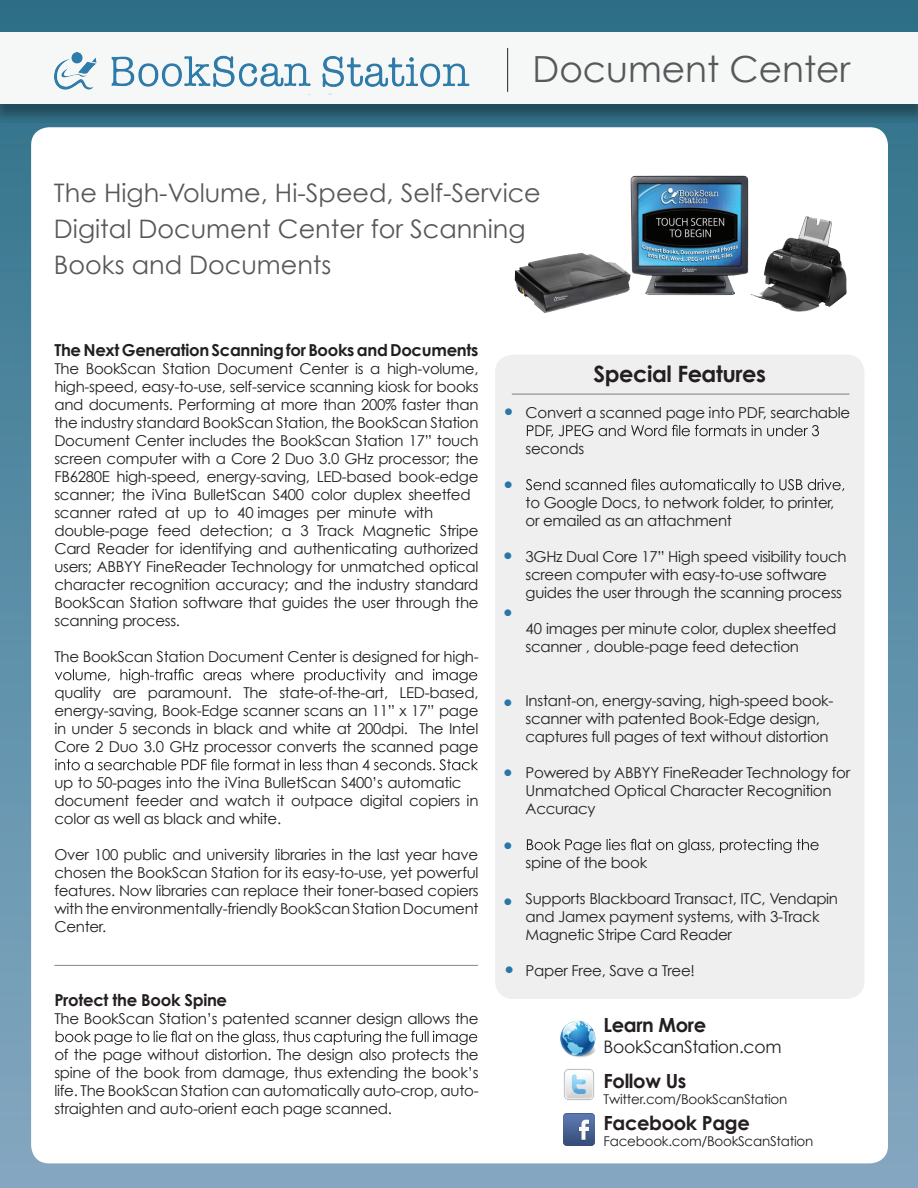
<style>
.page{position:relative;width:918px;height:1188px;background:#fff}
.page>*{position:absolute;margin:0;border:0;box-sizing:border-box;transform-origin:0 0}
.t1{font:36px "Century Gothic";color:#57585a}
.t2{font:25.5px/36px "Century Gothic";color:#57585a}
.t3{font:700 22.5px "Century Gothic";letter-spacing:-.02em;color:#231f20}
.t4{font:22.5px "Century Gothic";color:#2876aa}
.t5{font:700 19.5px "Century Gothic";letter-spacing:-.02em;color:#231f20}
.t6{font:17.25px "Century Gothic";letter-spacing:-.02em;color:#231f20}
.t7{font:700 16.5px "Century Gothic";letter-spacing:-.02em;color:#231f20}
.t8{font:15px/18px "Century Gothic";letter-spacing:-.02em;color:#231f20}
.t9{font:13.5px "Century Gothic";letter-spacing:-.02em;color:#231f20}
</style>
<div class="page">
<div style="left:0;top:0;width:918px;height:1188px;background:linear-gradient(to bottom,#2e7189,#86a9c2)"></div>
<div style="left:31px;top:127px;width:857px;height:1036px;background:#fff;border-radius:18px"></div>
<div style="left:495px;top:355px;width:369px;height:644px;background:#efeff0;border-radius:18px"></div>
<svg style="left:527px;top:425px;width:292px;height:12px"></svg>
<svg style="left:526px;top:479px;width:318px;height:14px"></svg>
<svg style="left:527px;top:839px;width:292px;height:14px"></svg>
<hr style="left:512px;top:394px;width:337px;height:1px;background:#231f20">
<img style="left:564px;top:1069px;width:30px;height:31px">
<img style="left:563px;top:1114px;width:32px;height:31px">
<img style="left:560px;top:1020px;width:36px;height:38px">
<svg style="left:55px;top:669px;width:422px;height:14px"></svg>
<svg style="left:55px;top:759px;width:423px;height:11px"></svg>
<svg style="left:56px;top:1031px;width:421px;height:14px"></svg>
<hr style="left:54px;top:965px;width:424px;height:1px;background:#231f20">
<img style="left:514px;top:175px;width:333px;height:139px">
<svg style="left:0;top:103px;width:918px;height:19px;background:#336274"></svg>
<div style="left:0;top:32px;width:918px;height:71px;background:#f6f8f8"></div>
<img style="left:54px;top:52px;width:416px;height:42px">
<hr style="left:507px;top:48px;width:1px;height:44px;background:#231f20">
<h1 class="t1" style="left:533px;top:47px;width:319px">Document Center</h1>
<h2 class="t2" style="left:54px;top:174px;width:488px">The High-Volume, Hi-Speed, Self-Service<br>Digital Document Center for Scanning<br>Books and Documents</h2>
<p class="t7" style="left:54px;top:340px;width:425px">The Next Generation Scanning for Books and Documents</p>
<p class="t8" style="left:54px;top:360px;width:426px">The BookScan Station Document Center is a high-volume, high-speed, easy-to-use, self-service scanning kiosk for books and documents. Performing at more than 200% faster than the industry standard BookScan Station, the BookScan Station Document Center includes the BookScan Station 17” touch screen computer with a Core 2 Duo 3.0 GHz processor; the FB6280E high-speed, energy-saving, LED-based book-edge scanner; the iVina BulletScan S400 color duplex sheetfed scanner rated at up to 40 images per minute with double-page feed detection; a 3 Track Magnetic Stripe Card Reader for identifying and authenticating authorized users; ABBYY FineReader Technology for unmatched optical character recognition accuracy; and the industry standard BookScan Station software that guides the user through the scanning process.</p>
<p class="t8" style="left:54px;top:648px;width:426px">The BookScan Station Document Center is designed for high-</p>
<p class="t8" style="left:54px;top:684px;width:426px;text-align:justify">quality are paramount. The state-of-the-art, LED-based, energy-saving, Book-Edge scanner scans an 11” x 17” page in under 5 seconds in black and white at 200dpi. The Intel Core 2 Duo 3.0 GHz processor converts the scanned page</p>
<p class="t8" style="left:54px;top:774px;width:426px">up to 50-pages into the iVina BulletScan S400’s automatic document feeder and watch it outpace digital copiers in color as well as black and white.</p>
<p class="t8" style="left:54px;top:846px;width:426px;text-align:justify">Over 100 public and university libraries in the last year have chosen the BookScan Station for its easy-to-use, yet powerful features. Now libraries can replace their toner-based copiers with the environmentally-friendly BookScan Station Document Center.</p>
<p class="t7" style="left:54px;top:990px;width:174px">Protect the Book Spine</p>
<p class="t8" style="left:54px;top:1009px;width:426px">The BookScan Station’s patented scanner design allows the</p>
<p class="t8" style="left:54px;top:1045px;width:426px;text-align:justify">of the page without distortion. The design also protects the spine of the book from damage, thus extending the book’s life. The BookScan Station can automatically auto-crop, auto&shy;straighten and auto-orient each page scanned.</p>
<h3 class="t4" style="left:502px;top:399px;width:15px">•</h3>
<h3 class="t4" style="left:501px;top:471px;width:15px">•</h3>
<h3 class="t4" style="left:501px;top:542px;width:15px">•</h3>
<h3 class="t4" style="left:501px;top:599px;width:15px">•</h3>
<h3 class="t4" style="left:501px;top:689px;width:15px">•</h3>
<h3 class="t4" style="left:501px;top:759px;width:15px">•</h3>
<h3 class="t4" style="left:501px;top:832px;width:15px">•</h3>
<h3 class="t4" style="left:501px;top:888px;width:15px">•</h3>
<h3 class="t4" style="left:503px;top:956px;width:15px">•</h3>
<h3 class="t3" style="left:594px;top:360px;width:174px">Special Features</h3>
<p class="t8" style="left:526px;top:403px;width:326px">Convert a scanned page into PDF, searchable</p>
<p class="t8" style="left:526px;top:439px;width:60px">seconds</p>
<p class="t8" style="left:526px;top:493px;width:310px">to Google Docs, to network folder, to printer, or emailed as an attachment</p>
<p class="t8" style="left:526px;top:547px;width:323px">3GHz Dual Core 17” High speed visibility touch screen computer with easy-to-use software guides the user through the scanning process</p>
<p class="t8" style="left:526px;top:619px;width:312px">40 images per minute color, duplex sheetfed scanner , double-page feed detection</p>
<p class="t8" style="left:526px;top:691px;width:309px">Instant-on, energy-saving, high-speed book&shy;scanner with patented Book-Edge design, captures full pages of text without distortion</p>
<p class="t8" style="left:526px;top:763px;width:326px">Powered by ABBYY FineReader Technology for<br>Unmatched Optical Character Recognition<br>Accuracy</p>
<p class="t8" style="left:526px;top:853px;width:123px">spine of the book</p>
<p class="t8" style="left:526px;top:889px;width:314px">Supports Blackboard Transact, ITC, Vendapin and Jamex payment systems, with 3-Track<br>Magnetic Stripe Card Reader</p>
<p class="t8" style="left:526px;top:961px;width:171px">Paper Free, Save a Tree!</p>
<h3 class="t5" style="left:604px;top:1013px;width:104px">Learn More</h3>
<p class="t6" style="left:604px;top:1036px;width:179px">BookScanStation.com</p>
<h3 class="t5" style="left:604px;top:1069px;width:84px">Follow Us</h3>
<p class="t9" style="left:604px;top:1091px;width:185px">Twitter.com/BookScanStation</p>
<h3 class="t5" style="left:604px;top:1111px;width:148px">Facebook Page</h3>
<p class="t9" style="left:604px;top:1133px;width:211px">Facebook.com/BookScanStation</p>
</div>
